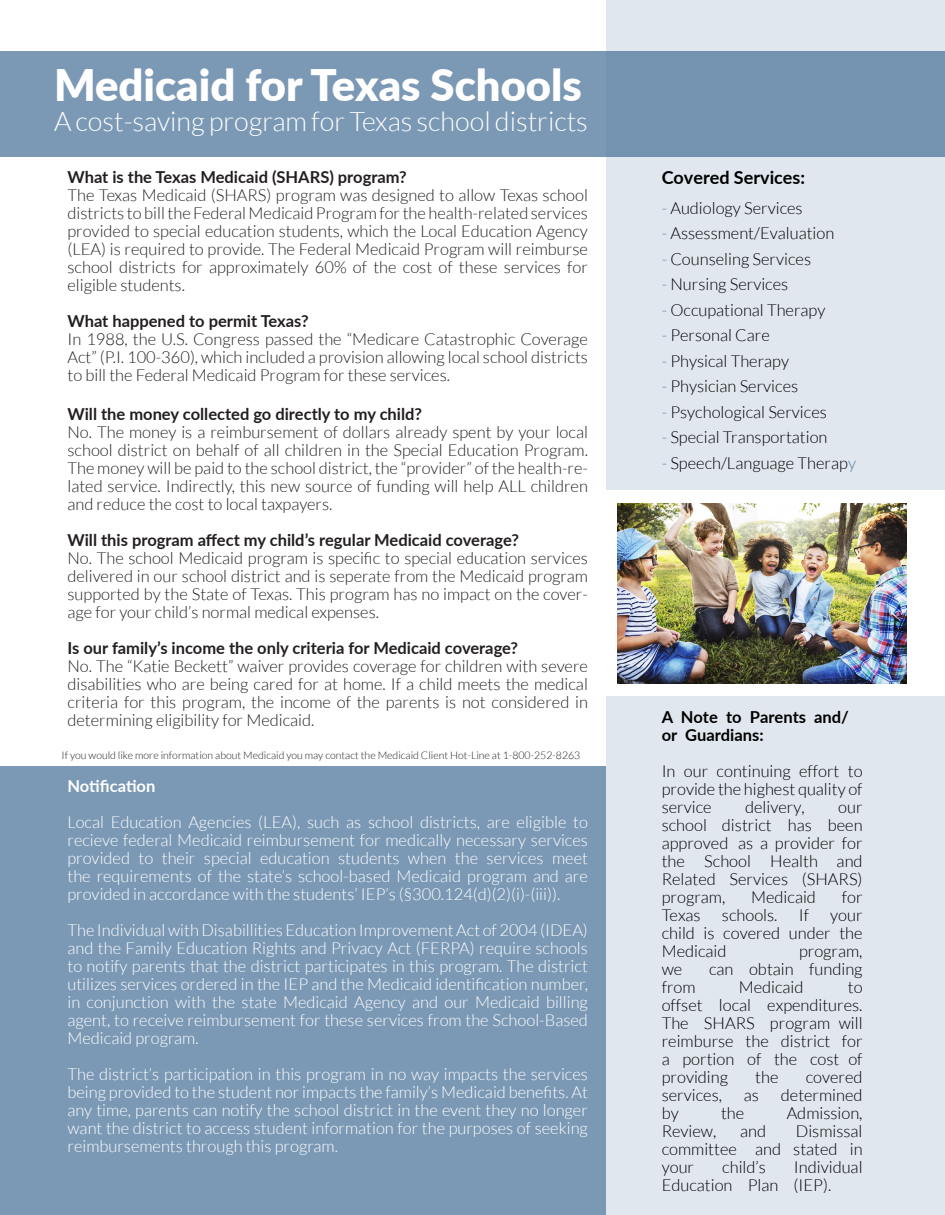
<style>
.page{position:relative;width:945px;height:1215px;background:#fff}
.page>*{position:absolute;margin:0;border:0;box-sizing:border-box;transform-origin:0 0}
.t1{font:900 43.5px "Lato";color:#fff}
.t2{font:300 27px "Lato";color:#fff}
.t3{font:700 18px "Lato";color:#000}
.t4{font:300 16.5px/18px "Lato";color:#231f20;text-align:justify}
.t5{font:300 16.5px/18px "Lato";color:#fff;text-align:justify}
.t6{font:300 16.5px/18px "Lato";color:#000;text-align:justify}
.t7{font:700 16.5px "Lato";color:#231f20}
.t8{font:700 16.5px/18px "Lato";color:#000}
.t9{font:700 16.5px "Lato";letter-spacing:-.005em;color:#fff}
.t10{font:300 10.5px "Lato";color:#231f20}
.s1{font-weight:700}
.s2{color:#557ca0}
</style>
<div class="page">
<div style="left:0;top:766px;width:606px;height:449px;background:#7b99b5"></div>
<div style="left:606px;top:0;width:339px;height:1215px;background:#e0e7ee"></div>
<div style="left:0;top:52px;width:945px;height:105px;background:#7b99b5"></div>
<div style="left:597px;top:491px;width:348px;height:205px;background:#fff"></div>
<img style="left:617px;top:503px;width:290px;height:180px">
<p class="t1" style="left:54px;top:53px;width:529px">Medicaid for Texas Schools</p>
<p class="t2" style="left:54px;top:107px;width:535px">A cost-saving program for Texas school districts</p>
<p class="t4" style="left:68px;top:168px;width:522px;text-align:left"><span class="s1">What is the Texas Medicaid (SHARS) program?<br></span>The Texas Medicaid (SHARS) program was designed to allow Texas school districts to bill the Federal Medicaid Program for the health-related services provided to special education students, which the Local Education Agency (LEA) is required to provide. The Federal Medicaid Program will reimburse school districts for approximately 60% of the cost of these services for eligible students.</p>
<p class="t7" style="left:68px;top:308px;width:243px">What happened to permit Texas?</p>
<p class="t4" style="left:68px;top:330px;width:522px">In 1988, the U.S. Congress passed the “Medicare Catastrophic Coverage Act” (P.I. 100-360), which included a provision allowing local school districts to bill the Federal Medicaid Program for these services.</p>
<p class="t7" style="left:68px;top:402px;width:356px">Will the money collected go directly to my child?</p>
<p class="t4" style="left:68px;top:423px;width:522px">No. The money is a reimbursement of dollars already spent by your local school district on behalf of all children in the Special Education Program.<br>The money will be paid to the school district, the “provider” of the health-re&shy;lated service. Indirectly, this new source of funding will help ALL children and reduce the cost to local taxpayers.</p>
<p class="t7" style="left:68px;top:528px;width:453px">Will this program affect my child’s regular Medicaid coverage?</p>
<p class="t4" style="left:68px;top:549px;width:522px">No. The school Medicaid program is specific to special education services delivered in our school district and is seperate from the Medicaid program supported by the State of Texas. This program has no impact on the cover&shy;age for your child’s normal medical expenses.</p>
<p class="t7" style="left:68px;top:636px;width:452px">Is our family’s income the only criteria for Medicaid coverage?</p>
<p class="t4" style="left:68px;top:657px;width:522px">No. The “Katie Beckett” waiver provides coverage for children with severe disabilities who are being cared for at home. If a child meets the medical criteria for this program, the income of the parents is not considered in determining eligibility for Medicaid.</p>
<p class="t10" style="left:62px;top:749px;width:520px">If you would like more information about Medicaid you may contact the Medicaid Client Hot-Line at 1-800-252-8263</p>
<p class="t9" style="left:68px;top:774px;width:89px">Notification</p>
<p class="t5" style="left:68px;top:813px;width:522px">Local Education Agencies (LEA), such as school districts, are eligible to recieve federal Medicaid reimbursement for medically necessary services provided to their special education students when the services meet the requirements of the state’s school-based Medicaid program and are provided in accordance with the students’ IEP’s (§300.124(d)(2)(i)-(iii)).</p>
<p class="t5" style="left:68px;top:921px;width:522px">The Individual with Disabillities Education Improvement Act of 2004 (IDEA) and the Family Education Rights and Privacy Act (FERPA) require schools to notify parents that the district participates in this program. The district utilizes services ordered in the IEP and the Medicaid identification number, in conjunction with the state Medicaid Agency and our Medicaid billing agent, to receive reimbursement for these services from the School-Based Medicaid program.</p>
<p class="t5" style="left:68px;top:1065px;width:522px">The district’s participation in this program in no way impacts the services being provided to the student nor impacts the family’s Medicaid benefits. At any time, parents can notify the school district in the event they no longer want the district to access student information for the purposes of seeking reimbursements through this program.</p>
<p class="t3" style="left:662px;top:164px;width:145px">Covered Services:</p>
<p class="t6" style="left:662px;top:199px;width:143px"><span class="s2">-</span> Audiology Services</p>
<p class="t6" style="left:662px;top:224px;width:174px"><span class="s2">-</span> Assessment/Evaluation</p>
<p class="t6" style="left:662px;top:250px;width:151px"><span class="s2">-</span> Counseling Services</p>
<p class="t6" style="left:662px;top:275px;width:128px"><span class="s2">-</span> Nursing Services</p>
<p class="t6" style="left:662px;top:301px;width:165px"><span class="s2">-</span> Occupational Therapy</p>
<p class="t6" style="left:662px;top:326px;width:110px"><span class="s2">-</span> Personal Care</p>
<p class="t6" style="left:662px;top:352px;width:129px"><span class="s2">-</span> Physical Therapy</p>
<p class="t6" style="left:662px;top:377px;width:138px"><span class="s2">-</span> Physician Services</p>
<p class="t6" style="left:662px;top:403px;width:167px"><span class="s2">-</span> Psychological Services</p>
<p class="t6" style="left:662px;top:428px;width:167px"><span class="s2">-</span> Special Transportation</p>
<p class="t6" style="left:662px;top:454px;width:196px"><span class="s2">-</span> Speech/Language Therap<span class="s2">y</span></p>
<p class="t8" style="left:662px;top:708px;width:189px">A Note to Parents and/ or Guardians:</p>
<p class="t6" style="left:662px;top:763px;width:202px">In our continuing effort to provide the highest quality of service</p>
<p class="t6" style="left:745px;top:799px;width:61px">delivery,</p>
<p class="t6" style="left:662px;top:799px;width:202px;text-indent:176px">our school district has been approved as a provider for the School Health and Related Services (SHARS) program,</p>
<p class="t6" style="left:751px;top:889px;width:66px">Medicaid</p>
<p class="t6" style="left:842px;top:889px;width:22px">for</p>
<p class="t6" style="left:662px;top:907px;width:40px">Texas</p>
<p class="t6" style="left:722px;top:907px;width:57px">schools.</p>
<p class="t6" style="left:799px;top:907px;width:12px">If</p>
<p class="t6" style="left:662px;top:907px;width:202px;text-indent:168px">your child is covered under the Medicaid</p>
<p class="t6" style="left:799px;top:943px;width:65px">program,</p>
<p class="t6" style="left:662px;top:961px;width:22px">we</p>
<p class="t6" style="left:709px;top:961px;width:155px">can obtain funding</p>
<p class="t6" style="left:662px;top:979px;width:35px">from</p>
<p class="t6" style="left:739px;top:979px;width:66px">Medicaid</p>
<p class="t6" style="left:662px;top:979px;width:202px;text-indent:186px">to offset local expenditures.<br>The SHARS program will reimburse the district for a portion of the cost of providing</p>
<p class="t6" style="left:755px;top:1069px;width:25px">the</p>
<p class="t6" style="left:806px;top:1069px;width:58px">covered</p>
<p class="t6" style="left:662px;top:1087px;width:62px">services,</p>
<p class="t6" style="left:744px;top:1087px;width:17px">as</p>
<p class="t6" style="left:781px;top:1087px;width:83px">determined</p>
<p class="t6" style="left:662px;top:1105px;width:19px">by</p>
<p class="t6" style="left:721px;top:1105px;width:25px">the</p>
<p class="t6" style="left:787px;top:1105px;width:77px">Admission,</p>
<p class="t6" style="left:662px;top:1123px;width:56px">Review,</p>
<p class="t6" style="left:740px;top:1123px;width:27px">and</p>
<p class="t6" style="left:662px;top:1123px;width:202px;text-indent:134px">Dismissal committee and stated in your</p>
<p class="t6" style="left:722px;top:1159px;width:45px">child’s</p>
<p class="t6" style="left:662px;top:1159px;width:202px;text-indent:132px">Individual<br>Education Plan (IEP).</p>
</div>
